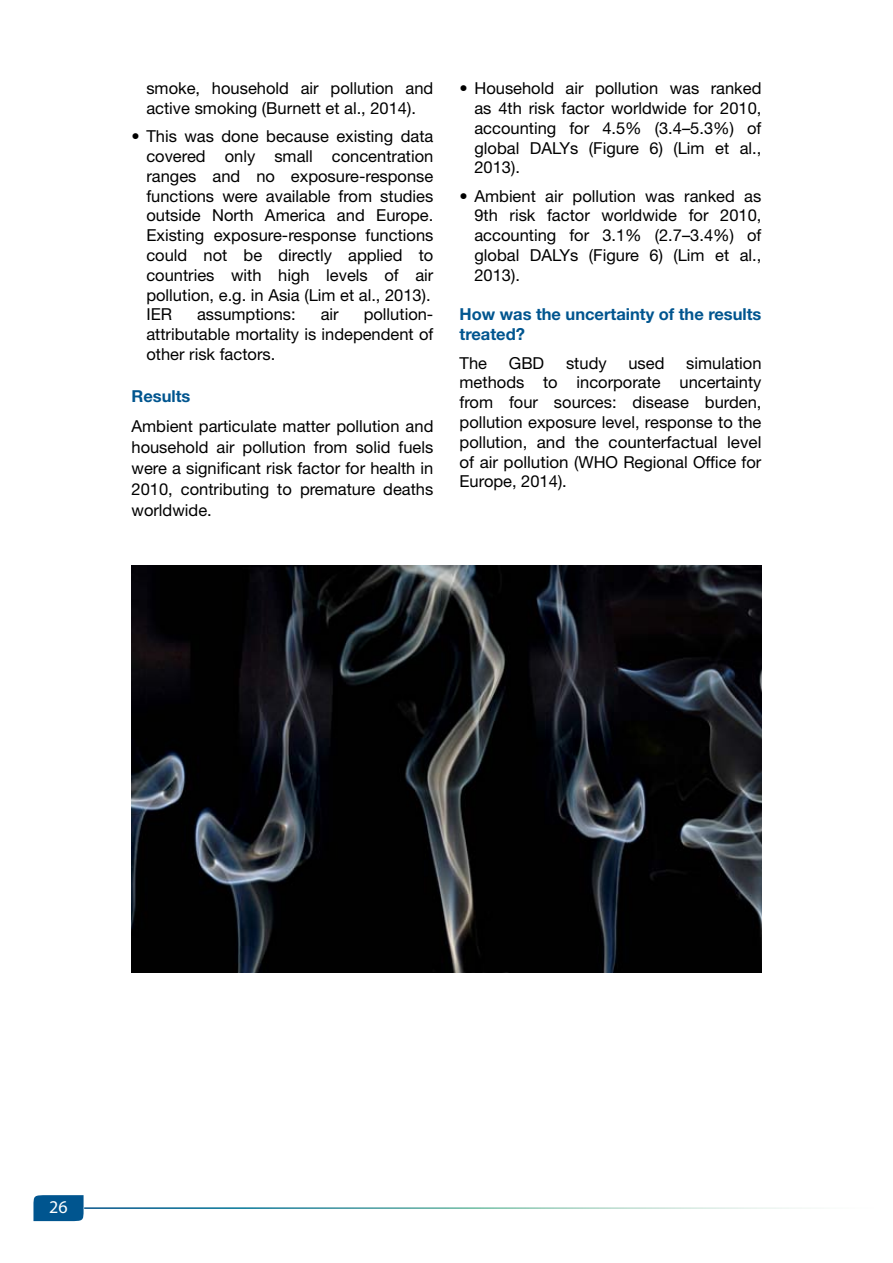
<style>
.page{position:relative;width:893px;height:1263px;background:#fff}
.page>*{position:absolute;margin:0;border:0;box-sizing:border-box;transform-origin:0 0}
.t1{font:18px "Myriad Pro";color:#fff}
.t2{font:16.5px/19.8px "Helvetica Neue LT Std";color:#000;text-align:justify}
.t3{font:16.5px/19.8px "Helvetica Neue";color:#000;text-align:justify}
.t4{font:700 16.5px/19.8px "Helvetica Neue LT Std";color:#00558f}
</style>
<div class="page">
<svg style="left:33px;top:1195px;width:51px;height:26px"></svg>
<img style="left:132px;top:566px;width:629px;height:406px">
<p class="t2" style="left:146px;top:78px;width:288px">smoke, household air pollution and active smoking (Burnett et al., 2014).</p>
<p class="t2" style="left:146px;top:126px;width:289px;text-indent:-15px">• This was done because existing data covered only small concentration ranges and no exposure-response functions were available from studies outside North America and Europe.<br>Existing exposure-response functions could not be directly applied to countries with high levels of air pollution, e.g. in Asia (Lim et al., 2013).</p>
<p class="t3" style="left:146px;top:304px;width:27px">IER</p>
<p class="t3" style="left:197px;top:304px;width:100px">assumptions:</p>
<p class="t3" style="left:321px;top:304px;width:20px">air</p>
<p class="t3" style="left:146px;top:304px;width:288px;text-indent:217px">pollution&shy;attributable mortality is independent of other risk factors.</p>
<p class="t4" style="left:131px;top:386px;width:60px">Results</p>
<p class="t2" style="left:131px;top:415px;width:303px;line-height:21px">Ambient particulate matter pollution and household air pollution from solid fuels were a significant risk factor for health in 2010, contributing to premature deaths worldwide.</p>
<p class="t2" style="left:474px;top:78px;width:289px;text-indent:-15px">• Household air pollution was ranked as 4th risk factor worldwide for 2010, accounting for 4.5% (3.4–5.3%) of global DALYs (Figure 6) (Lim et al., 2013).</p>
<p class="t2" style="left:474px;top:186px;width:288px;text-indent:-15px">• Ambient air pollution was ranked as 9th risk factor worldwide for 2010, accounting for 3.1% (2.7–3.4%) of global DALYs (Figure 6) (Lim et al., 2013).</p>
<p class="t4" style="left:460px;top:304px;width:303px">How was the uncertainty of the results treated?</p>
<p class="t2" style="left:460px;top:352px;width:29px">The</p>
<p class="t2" style="left:509px;top:352px;width:37px">GBD</p>
<p class="t2" style="left:566px;top:352px;width:42px">study</p>
<p class="t2" style="left:628px;top:352px;width:38px">used</p>
<p class="t2" style="left:460px;top:352px;width:303px;text-indent:227px">simulation methods to incorporate uncertainty from four sources: disease burden, pollution exposure level, response to the pollution, and the counterfactual level of air pollution (WHO Regional Office for Europe, 2014).</p>
<p class="t1" style="left:49px;top:1195px;width:20px">26</p>
</div>
